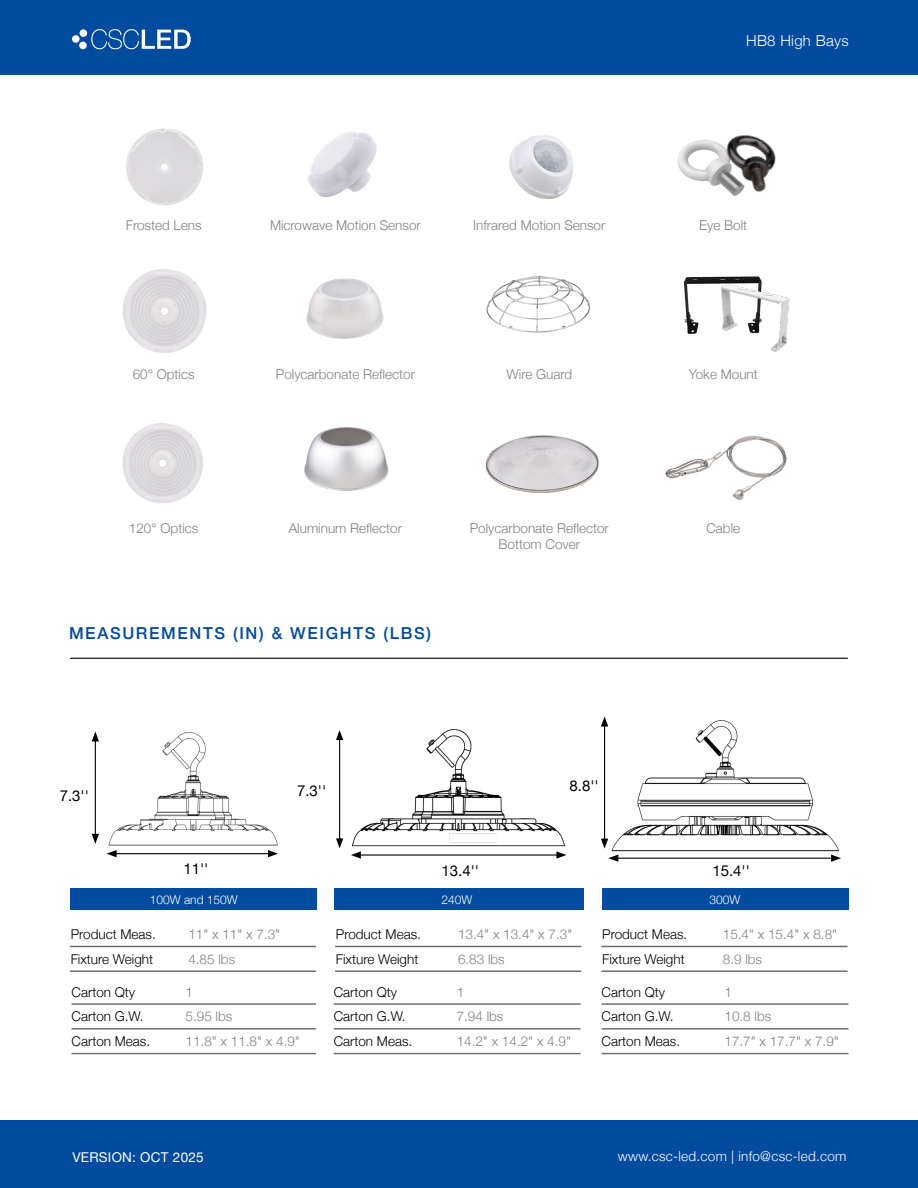
<style>
.page{position:relative;width:918px;height:1188px;background:#fff}
.page>*{position:absolute;margin:0;border:0;box-sizing:border-box;transform-origin:0 0}
.t1{font:500 16.5px "Helvetica Neue";letter-spacing:.1em;color:#034b9e}
.t2{font:15px "Helvetica Neue";color:#000}
.t3{font:300 15px "Helvetica Neue";letter-spacing:.02em;color:#fff}
.t4{font:300 13.5px/16.2px "Helvetica Neue";color:#7e8183;text-align:center}
.t5{font:300 13.5px "Helvetica Neue";color:#000}
.t6{font:300 13.5px "Helvetica Neue";letter-spacing:.02em;color:#fff}
.t7{font:13.5px "Helvetica Neue";letter-spacing:.02em;color:#fff}
.t8{font:300 12px "Helvetica Neue";color:#fff}
</style>
<div class="page">
<hr style="left:70px;top:658px;width:778px;height:1px;background:#000">
<div style="left:71px;top:888px;width:246px;height:22px;background:#034b9e"></div>
<hr style="left:70px;top:946px;width:246px;height:1px;background:#6e7171">
<hr style="left:70px;top:970px;width:246px;height:2px;background:#6e7171">
<hr style="left:72px;top:1003px;width:244px;height:2px;background:#6e7171">
<hr style="left:72px;top:1028px;width:244px;height:2px;background:#6e7171">
<hr style="left:72px;top:1053px;width:244px;height:1px;background:#6e7171">
<img style="left:352px;top:729px;width:213px;height:118px">
<div style="left:334px;top:888px;width:250px;height:22px;background:#034b9e"></div>
<hr style="left:335px;top:946px;width:246px;height:1px;background:#6e7171">
<hr style="left:335px;top:970px;width:246px;height:2px;background:#6e7171">
<hr style="left:334px;top:1003px;width:247px;height:2px;background:#6e7171">
<hr style="left:334px;top:1028px;width:247px;height:2px;background:#6e7171">
<hr style="left:334px;top:1053px;width:247px;height:1px;background:#6e7171">
<div style="left:602px;top:888px;width:246px;height:22px;background:#034b9e"></div>
<hr style="left:601px;top:946px;width:247px;height:1px;background:#6e7171">
<hr style="left:601px;top:970px;width:247px;height:2px;background:#6e7171">
<hr style="left:602px;top:1003px;width:246px;height:2px;background:#6e7171">
<hr style="left:602px;top:1028px;width:246px;height:2px;background:#6e7171">
<hr style="left:602px;top:1053px;width:246px;height:1px;background:#6e7171">
<img style="left:91px;top:732px;width:187px;height:126px">
<img style="left:606px;top:720px;width:233px;height:142px">
<div style="left:0;top:0;width:918px;height:74px;background:#034b9e"></div>
<svg style="left:91px;top:29px;width:100px;height:20px"></svg>
<div style="left:72px;top:35px;width:8px;height:8px;background:#fff;border-radius:50%"></div>
<div style="left:79px;top:42px;width:8px;height:7px;background:#fff;border-radius:50%"></div>
<div style="left:80px;top:29px;width:7px;height:8px;background:#fff;border-radius:50%"></div>
<img style="left:509px;top:135px;width:64px;height:64px">
<img style="left:486px;top:275px;width:104px;height:58px">
<img style="left:304px;top:427px;width:85px;height:64px">
<img style="left:677px;top:140px;width:36px;height:46px">
<img style="left:306px;top:278px;width:78px;height:61px">
<img style="left:308px;top:132px;width:69px;height:66px">
<img style="left:683px;top:276px;width:78px;height:58px">
<img style="left:122px;top:423px;width:81px;height:81px">
<img style="left:122px;top:269px;width:85px;height:84px">
<img style="left:485px;top:435px;width:114px;height:58px">
<img style="left:665px;top:435px;width:122px;height:65px">
<img style="left:713px;top:134px;width:63px;height:62px">
<img style="left:126px;top:128px;width:77px;height:77px">
<hr style="left:114px;top:853px;width:156px;height:1px;background:#000">
<svg style="left:107px;top:850px;width:10px;height:7px"></svg>
<svg style="left:268px;top:850px;width:10px;height:7px"></svg>
<hr style="left:95px;top:739px;width:1px;height:97px;background:#000">
<svg style="left:92px;top:731px;width:7px;height:10px"></svg>
<svg style="left:92px;top:834px;width:7px;height:10px"></svg>
<hr style="left:359px;top:854px;width:200px;height:2px;background:#000">
<svg style="left:351px;top:851px;width:10px;height:8px"></svg>
<svg style="left:556px;top:851px;width:10px;height:8px"></svg>
<hr style="left:339px;top:738px;width:1px;height:103px;background:#000">
<svg style="left:336px;top:730px;width:7px;height:10px"></svg>
<svg style="left:336px;top:838px;width:7px;height:10px"></svg>
<hr style="left:616px;top:858px;width:217px;height:1px;background:#000">
<svg style="left:608px;top:855px;width:10px;height:7px"></svg>
<svg style="left:831px;top:855px;width:10px;height:7px"></svg>
<hr style="left:604px;top:724px;width:1px;height:117px;background:#000">
<svg style="left:601px;top:716px;width:7px;height:10px"></svg>
<svg style="left:601px;top:839px;width:7px;height:10px"></svg>
<div style="left:0;top:1120px;width:918px;height:68px;background:#034b9e"></div>
<img style="left:698px;top:279px;width:92px;height:74px">
<p class="t3" style="left:746px;top:28px;width:104px">HB8 High Bays</p>
<p class="t4" style="left:126px;top:216px;width:77px">Frosted Lens</p>
<p class="t4" style="left:133px;top:366px;width:63px">60° Optics</p>
<p class="t4" style="left:270px;top:216px;width:152px">Microwave Motion Sensor</p>
<p class="t4" style="left:473px;top:216px;width:134px">Infrared Motion Sensor</p>
<p class="t4" style="left:276px;top:366px;width:141px">Polycarbonate Reflector</p>
<p class="t4" style="left:506px;top:366px;width:67px">Wire Guard</p>
<p class="t4" style="left:699px;top:216px;width:50px">Eye Bolt</p>
<p class="t4" style="left:689px;top:366px;width:71px">Yoke Mount</p>
<p class="t4" style="left:129px;top:519px;width:71px">120° Optics</p>
<p class="t4" style="left:289px;top:519px;width:115px">Aluminum Reflector</p>
<p class="t1" style="left:69px;top:619px;width:364px">MEASUREMENTS (IN) &amp; WEIGHTS (LBS)</p>
<p class="t4" style="left:470px;top:519px;width:141px">Polycarbonate Reflector<br>Bottom Cover</p>
<p class="t4" style="left:706px;top:519px;width:35px">Cable</p>
<p class="t2" style="left:60px;top:785px;width:31px">7.3''</p>
<p class="t2" style="left:183px;top:857px;width:27px">11''</p>
<p class="t8" style="left:150px;top:890px;width:90px">100W and 150W</p>
<p class="t2" style="left:297px;top:780px;width:31px">7.3''</p>
<p class="t2" style="left:442px;top:860px;width:39px">13.4''</p>
<p class="t8" style="left:442px;top:890px;width:32px">240W</p>
<p class="t2" style="left:570px;top:775px;width:31px">8.8''</p>
<p class="t2" style="left:712px;top:860px;width:39px">15.4''</p>
<p class="t8" style="left:709px;top:890px;width:32px">300W</p>
<p class="t5" style="left:71px;top:923px;width:87px">Product Meas.</p>
<p class="t4" style="left:188px;top:925px;width:93px">11" x 11" x 7.3"</p>
<p class="t5" style="left:71px;top:948px;width:84px">Fixture Weight</p>
<p class="t4" style="left:188px;top:950px;width:48px">4.85 lbs</p>
<p class="t5" style="left:72px;top:981px;width:65px">Carton Qty</p>
<p class="t4" style="left:186px;top:983px;width:9px">1</p>
<p class="t5" style="left:72px;top:1006px;width:74px">Carton G.W.</p>
<p class="t4" style="left:186px;top:1007px;width:48px">5.95 lbs</p>
<p class="t5" style="left:72px;top:1030px;width:80px">Carton Meas.</p>
<p class="t4" style="left:186px;top:1032px;width:116px">11.8" x 11.8" x 4.9"</p>
<p class="t5" style="left:336px;top:923px;width:87px">Product Meas.</p>
<p class="t4" style="left:458px;top:925px;width:116px">13.4" x 13.4" x 7.3"</p>
<p class="t5" style="left:336px;top:948px;width:84px">Fixture Weight</p>
<p class="t4" style="left:458px;top:950px;width:48px">6.83 lbs</p>
<p class="t5" style="left:334px;top:981px;width:65px">Carton Qty</p>
<p class="t4" style="left:457px;top:983px;width:9px">1</p>
<p class="t5" style="left:334px;top:1006px;width:74px">Carton G.W.</p>
<p class="t4" style="left:457px;top:1007px;width:48px">7.94 lbs</p>
<p class="t5" style="left:334px;top:1030px;width:80px">Carton Meas.</p>
<p class="t4" style="left:457px;top:1032px;width:116px">14.2" x 14.2" x 4.9"</p>
<p class="t5" style="left:602px;top:923px;width:87px">Product Meas.</p>
<p class="t4" style="left:723px;top:925px;width:116px">15.4" x 15.4" x 8.8"</p>
<p class="t5" style="left:602px;top:948px;width:84px">Fixture Weight</p>
<p class="t4" style="left:723px;top:950px;width:41px">8.9 lbs</p>
<p class="t5" style="left:602px;top:981px;width:65px">Carton Qty</p>
<p class="t4" style="left:725px;top:983px;width:9px">1</p>
<p class="t5" style="left:602px;top:1006px;width:74px">Carton G.W.</p>
<p class="t4" style="left:725px;top:1007px;width:48px">10.8 lbs</p>
<p class="t5" style="left:602px;top:1030px;width:80px">Carton Meas.</p>
<p class="t4" style="left:725px;top:1032px;width:116px">17.7" x 17.7" x 7.9"</p>
<p class="t7" style="left:72px;top:1147px;width:133px">VERSION: OCT 2025</p>
<p class="t6" style="left:618px;top:1145px;width:230px">www.csc-led.com | info@csc-led.com</p>
</div>
